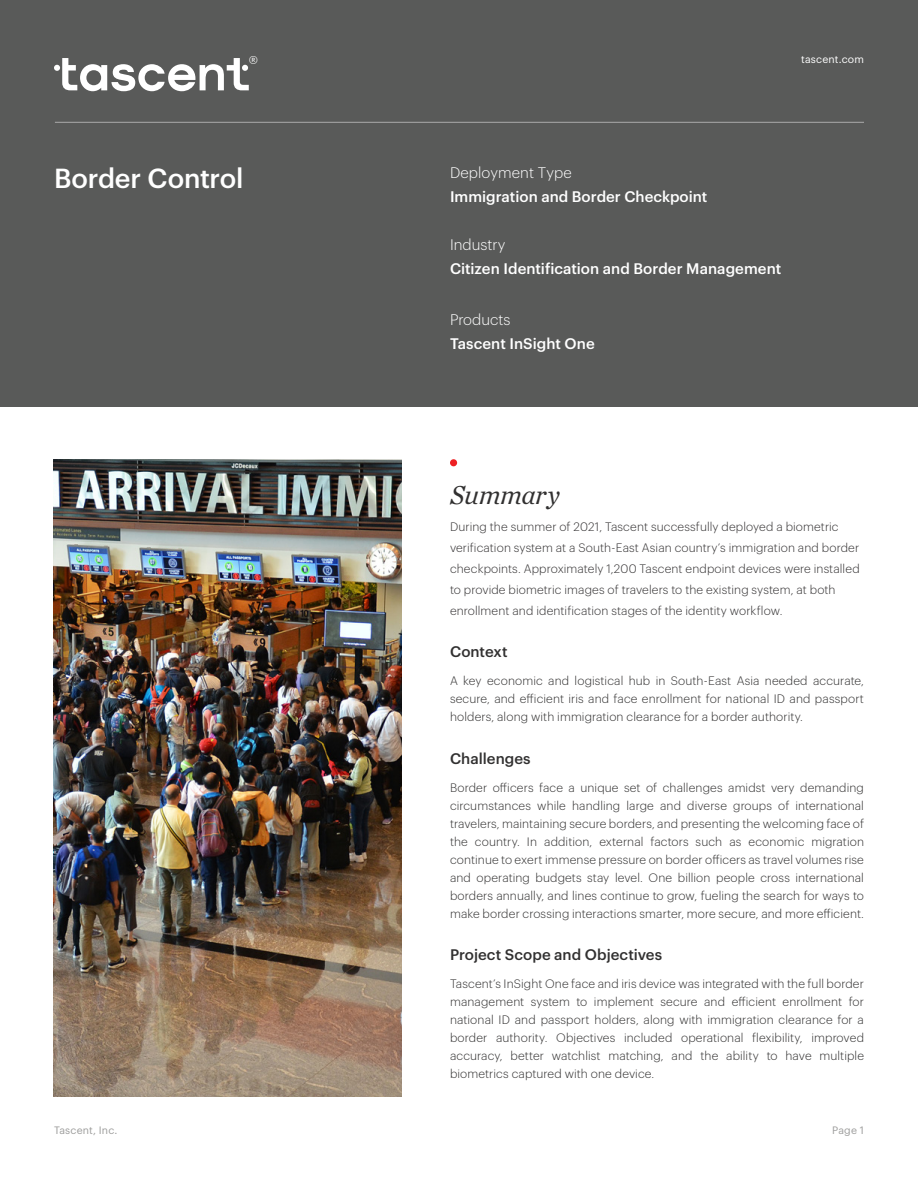
<style>
.page{position:relative;width:918px;height:1188px;background:#fff}
.page>*{position:absolute;margin:0;border:0;box-sizing:border-box;transform-origin:0 0}
.t1{font:500 27px "Graphik";letter-spacing:-.01em;color:#fff}
.t2{font:italic 27px "Chronicle Text G1";letter-spacing:-.005em;color:#313030}
.t3{font:300 18px "Graphik";color:#fff}
.t4{font:500 15px "Graphik";color:#fff}
.t5{font:500 15px "Graphik";letter-spacing:.005em;color:#313030}
.t6{font:300 15px "Graphik";letter-spacing:.005em;color:#fff}
.t7{font:300 12px/18px "Graphik";letter-spacing:.01em;color:#313030;text-align:justify}
.t8{font:300 12px/21px "Graphik";letter-spacing:.01em;color:#323031}
.t9{font:10.5px "Graphik";letter-spacing:.015em;color:#9d9d9c}
.t10{font:10.5px "Graphik";letter-spacing:.02em;color:#fff}
</style>
<div class="page">
<div style="left:0;top:0;width:918px;height:406px;background:#595a59"></div>
<svg style="left:54px;top:58px;width:195px;height:33px"></svg>
<hr style="left:55px;top:122px;width:809px;height:1px;background:#fff">
<div style="left:450px;top:459px;width:7px;height:7px;background:#ed2124;border-radius:50%"></div>
<img style="left:53px;top:459px;width:348px;height:638px">
<h2 class="t3" style="left:249px;top:49px;width:11px">®</h2>
<h1 class="t1" style="left:54px;top:158px;width:191px">Border Control</h1>
<p class="t10" style="left:801px;top:51px;width:64px">tascent.com</p>
<p class="t6" style="left:450px;top:161px;width:123px">Deployment Type</p>
<p class="t4" style="left:450px;top:185px;width:259px">Immigration and Border Checkpoint</p>
<p class="t6" style="left:450px;top:234px;width:57px">Industry</p>
<p class="t4" style="left:450px;top:257px;width:333px">Citizen Identification and Border Management</p>
<p class="t6" style="left:450px;top:308px;width:62px">Products</p>
<p class="t4" style="left:450px;top:332px;width:146px">Tascent InSight One</p>
<h1 class="t2" style="left:450px;top:474px;width:111px">Summary</h1>
<p class="t8" style="left:450px;top:515px;width:411px">During the summer of 2021, Tascent successfully deployed a biometric verification system at a South-East Asian country’s immigration and border checkpoints. Approximately 1,200 Tascent endpoint devices were installed to provide biometric images of travelers to the existing system, at both enrollment and identification stages of the identity workflow.</p>
<p class="t5" style="left:450px;top:641px;width:59px">Context</p>
<p class="t7" style="left:450px;top:671px;width:416px">A key economic and logistical hub in South-East Asia needed accurate, secure, and efficient iris and face enrollment for national ID and passport holders, along with immigration clearance for a border authority.</p>
<p class="t5" style="left:450px;top:747px;width:82px">Challenges</p>
<p class="t7" style="left:450px;top:778px;width:416px">Border officers face a unique set of challenges amidst very demanding circumstances while handling large and diverse groups of international travelers, maintaining secure borders, and presenting the welcoming face of the country. In addition, external factors such as economic migration continue to exert immense pressure on border officers as travel volumes rise and operating budgets stay level. One billion people cross international borders annually, and lines continue to grow, fueling the search for ways to make border crossing interactions smarter, more secure, and more efficient.</p>
<p class="t5" style="left:450px;top:944px;width:214px">Project Scope and Objectives</p>
<p class="t7" style="left:450px;top:973px;width:416px">Tascent’s InSight One face and iris device was integrated with the full border management system to implement secure and efficient enrollment for national ID and passport holders, along with immigration clearance for a border authority. Objectives included operational flexibility, improved accuracy, better watchlist matching, and the ability to have multiple biometrics captured with one device.</p>
<p class="t9" style="left:54px;top:1122px;width:65px">Tascent, Inc.</p>
<p class="t9" style="left:832px;top:1122px;width:33px">Page 1</p>
</div>
